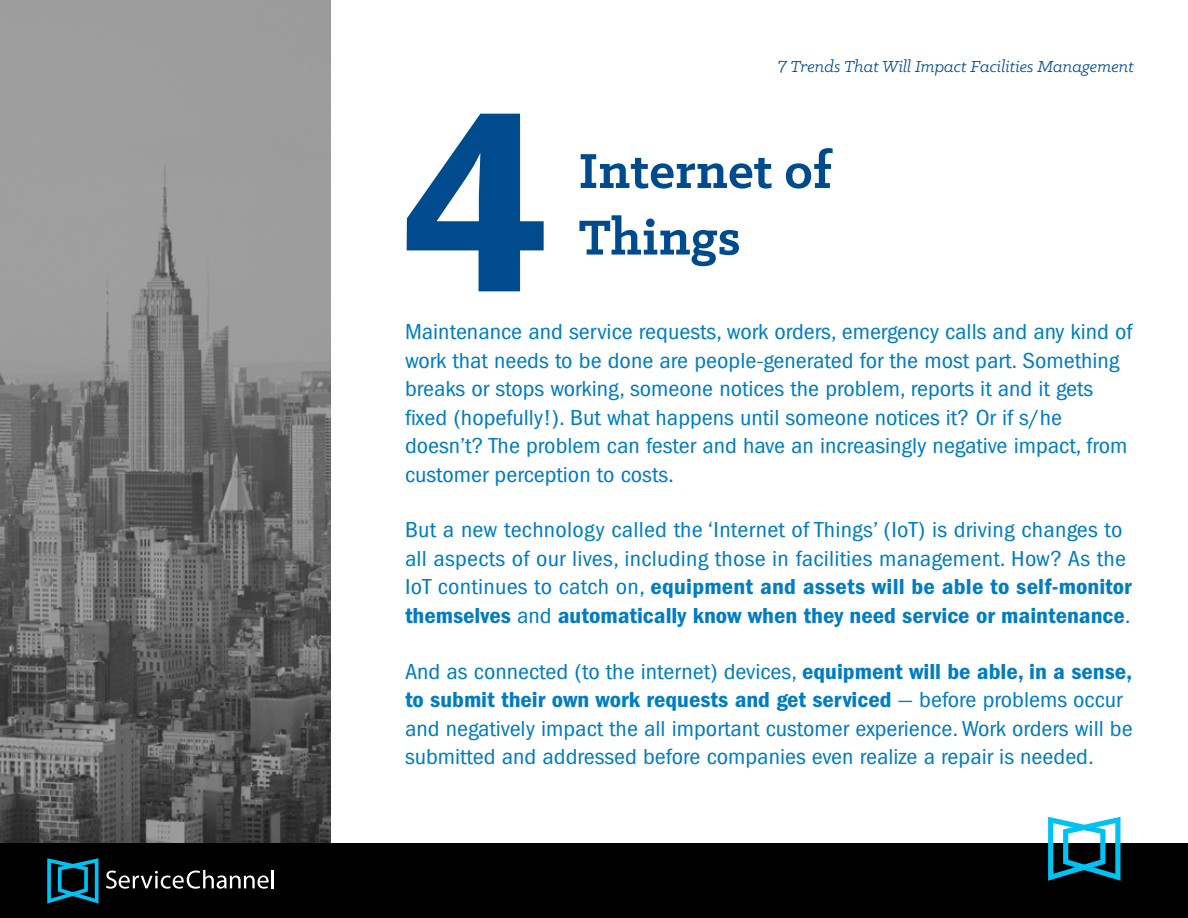
<style>
.page{position:relative;width:1188px;height:918px;background:#fff}
.page>*{position:absolute;margin:0;border:0;box-sizing:border-box;transform-origin:0 0}
.t1{font:700 262.5px "Akzidenz Grotesk BE";color:#004b8d}
.t2{font:700 55.5px/66.6px "Klinic Slab";color:#004b8d}
.t3{font:condensed 22.5px/28.5px "ITC Franklin Gothic Std";color:#007dc3;scale:1.1 1}
.t4{font:22.5px/28.5px "ITC Franklin Gothic Std Dm Cd";color:#007dc3;scale:1.1 1}
.t5{font:italic 18px "Klinic Slab";color:#004b8d}
.s1{font-size:19.5px}
.s2{font-family:"ITC Franklin Gothic Std";font-stretch:condensed}
.s3{font-family:"ITC Franklin Gothic Std Dm Cd";font-stretch:normal}
</style>
<div class="page">
<svg style="left:0;top:0;width:331px;height:844px;background:#7b7b7b"></svg>
<div style="left:0;top:844px;width:1188px;height:74px;background:#000"></div>
<svg style="left:47px;top:858px;width:52px;height:46px"></svg>
<svg style="left:106px;top:870px;width:168px;height:19px"></svg>
<svg style="left:1048px;top:817px;width:72px;height:64px"></svg>
<h1 class="t1" style="left:404px;top:48px;width:149px">4</h1>
<p class="t5" style="left:778px;top:55px;width:358px"><span class="s1">7</span> Trends That Will Impact Facilities Management</p>
<h2 class="t2" style="left:578px;top:136px;width:255px">Internet of<br>Things</h2>
<p class="t3" style="left:405px;top:318px;width:663px">Maintenance and service requests, work orders, emergency calls and any kind of work that needs to be done are people-generated for the most part. Something breaks or stops working, someone notices the problem, reports it and it gets fixed (hopefully!). But what happens until someone notices it? Or if s/he doesn’t? The problem can fester and have an increasingly negative impact, from customer perception to costs.</p>
<p class="t3" style="left:405px;top:516px;width:657px">But a new technology called the ‘Internet of Things’ (IoT) is driving changes to all aspects of our lives, including those in facilities management. How? As the</p>
<p class="t4" style="left:405px;top:573px;width:662px"><span class="s2">IoT continues to catch on,</span> equipment and assets will be able to self-monitor themselves <span class="s2">and</span> automatically know when they need service or maintenance<span class="s2">.</span></p>
<p class="t3" style="left:405px;top:657px;width:663px">And as connected (to the internet) devices, <span class="s3">equipment will be able, in a sense,</span></p>
<p class="t4" style="left:405px;top:685px;width:654px">to submit their own work requests and get serviced <span class="s2">— before problems occur</span></p>
<p class="t3" style="left:405px;top:714px;width:663px">and negatively impact the all important customer experience. Work orders will be submitted and addressed before companies even realize a repair is needed.</p>
</div>
